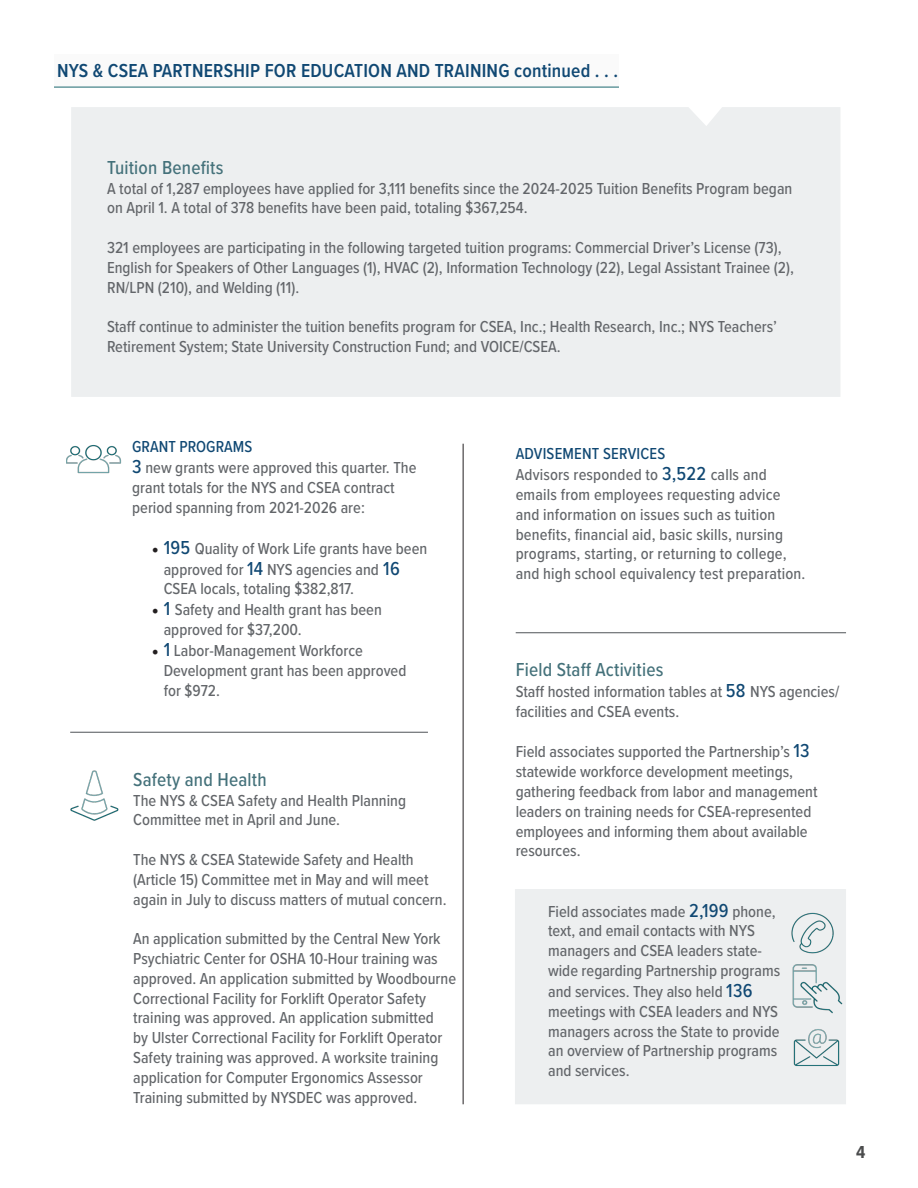
<style>
.page{position:relative;width:918px;height:1188px;background:#fff}
.page>*{position:absolute;margin:0;border:0;box-sizing:border-box;transform-origin:0 0}
.t1{font:600 19.5px "Proxima Nova Cond";letter-spacing:.01em;color:#104873}
.t2{font:500 19.5px "Proxima Nova Cond";letter-spacing:.01em;color:#44717a}
.t3{font:700 18px "Proxima Nova Cond";color:#4b4c4d}
.t4{font:500 16.5px/19.8px "Proxima Nova Cond";color:#63666a}
.s1{color:#104873}
.s2{font-size:19.5px;color:#104873}
.s3{font-family:"Minion Pro";font-weight:400;font-size:18px;color:#231f20}
</style>
<div class="page">
<div style="left:54px;top:54px;width:565px;height:32px;background:#fafafa"></div>
<div style="left:71px;top:107px;width:769px;height:290px;background:#edeff0"></div>
<hr style="left:516px;top:632px;width:330px;height:1px;background:#63666a">
<div style="left:515px;top:889px;width:331px;height:215px;background:#edeff0"></div>
<hr style="left:463px;top:444px;width:1px;height:660px;background:#231f20">
<hr style="left:54px;top:86px;width:565px;height:2px;background:#66999e">
<img style="left:67px;top:445px;width:54px;height:29px">
<img style="left:70px;top:770px;width:49px;height:50px">
<hr style="left:70px;top:732px;width:358px;height:1px;background:#63666a">
<img style="left:791px;top:912px;width:43px;height:42px">
<img style="left:793px;top:1029px;width:47px;height:37px">
<img style="left:792px;top:963px;width:53px;height:51px">
<p class="t1" style="left:57px;top:56px;width:563px">NYS &amp; CSEA PARTNERSHIP FOR EDUCATION AND TRAINING continued . . .</p>
<p class="t2" style="left:107px;top:153px;width:118px">Tuition Benefits</p>
<p class="t4" style="left:107px;top:178px;width:687px">A total of 1,287 employees have applied for 3,111 benefits since the 2024-2025 Tuition Benefits Program began on April 1. A total of 378 benefits have been paid, totaling $367,254.</p>
<p class="t4" style="left:107px;top:237px;width:688px">321 employees are participating in the following targeted tuition programs: Commercial Driver’s License (73),<br>English for Speakers of Other Languages (1), HVAC (2), Information Technology (22), Legal Assistant Trainee (2),<br>RN/LPN (210), and Welding (11).</p>
<p class="t4" style="left:107px;top:316px;width:671px">Staff continue to administer the tuition benefits program for CSEA, Inc.; Health Research, Inc.; NYS Teachers’<br>Retirement System; State University Construction Fund; and VOICE/CSEA.</p>
<p class="t4" style="left:132px;top:436px;width:286px;line-height:20.2px"><span class="s1">GRANT PROGRAMS<br></span><span class="s2">3</span> new grants were approved this quarter. The grant totals for the NYS and CSEA contract period spanning from 2021-2026 are:</p>
<p class="t4" style="left:164px;top:537px;width:265px;line-height:20.4px;text-indent:-12px"><span class="s3">•</span> <span class="s2">195</span> Quality of Work Life grants have been approved for <span class="s2">14</span> NYS agencies and <span class="s2">16<br></span>CSEA locals, totaling $382,817.</p>
<p class="t4" style="left:164px;top:599px;width:220px;text-indent:-12px"><span class="s3">•</span> <span class="s2">1</span> Safety and Health grant has been approved for $37,200.</p>
<p class="t4" style="left:164px;top:640px;width:244px;text-indent:-12px"><span class="s3">•</span> <span class="s2">1</span> Labor-Management Workforce<br>Development grant has been approved for $972.</p>
<p class="t2" style="left:133px;top:765px;width:135px">Safety and Health</p>
<p class="t4" style="left:133px;top:790px;width:274px">The NYS &amp; CSEA Safety and Health Planning<br>Committee met in April and June.</p>
<p class="t4" style="left:133px;top:849px;width:315px">The NYS &amp; CSEA Statewide Safety and Health (Article 15) Committee met in May and will meet again in July to discuss matters of mutual concern.</p>
<p class="t4" style="left:133px;top:928px;width:324px">An application submitted by the Central New York Psychiatric Center for OSHA 10-Hour training was approved. An application submitted by Woodbourne Correctional Facility for Forklift Operator Safety training was approved. An application submitted<br>by Ulster Correctional Facility for Forklift Operator Safety training was approved. A worksite training application for Computer Ergonomics Assessor Training submitted by NYSDEC was approved.</p>
<p class="t4" style="left:516px;top:443px;width:291px"><span class="s1">ADVISEMENT SERVICES<br></span>Advisors responded to <span class="s2">3,522</span> calls and emails from employees requesting advice and information on issues such as tuition benefits, financial aid, basic skills, nursing programs, starting, or returning to college, and high school equivalency test preparation.</p>
<p class="t2" style="left:516px;top:655px;width:149px">Field Staff Activities</p>
<p class="t4" style="left:516px;top:681px;width:325px">Staff hosted information tables at <span class="s2">58</span> NYS agencies/ facilities and CSEA events.</p>
<p class="t4" style="left:516px;top:741px;width:303px">Field associates supported the Partnership’s <span class="s2">13 </span>statewide workforce development meetings, gathering feedback from labor and management leaders on training needs for CSEA-represented employees and informing them about available resources.</p>
<p class="t4" style="left:548px;top:901px;width:234px">Field associates made <span class="s2">2,199</span> phone, text, and email contacts with NYS managers and CSEA leaders state&shy;wide regarding Partnership programs and services. They also held <span class="s2">136 </span>meetings with CSEA leaders and NYS managers across the State to provide an overview of Partnership programs and services.</p>
<p class="t3" style="left:856px;top:1139px;width:11px">4</p>
</div>
